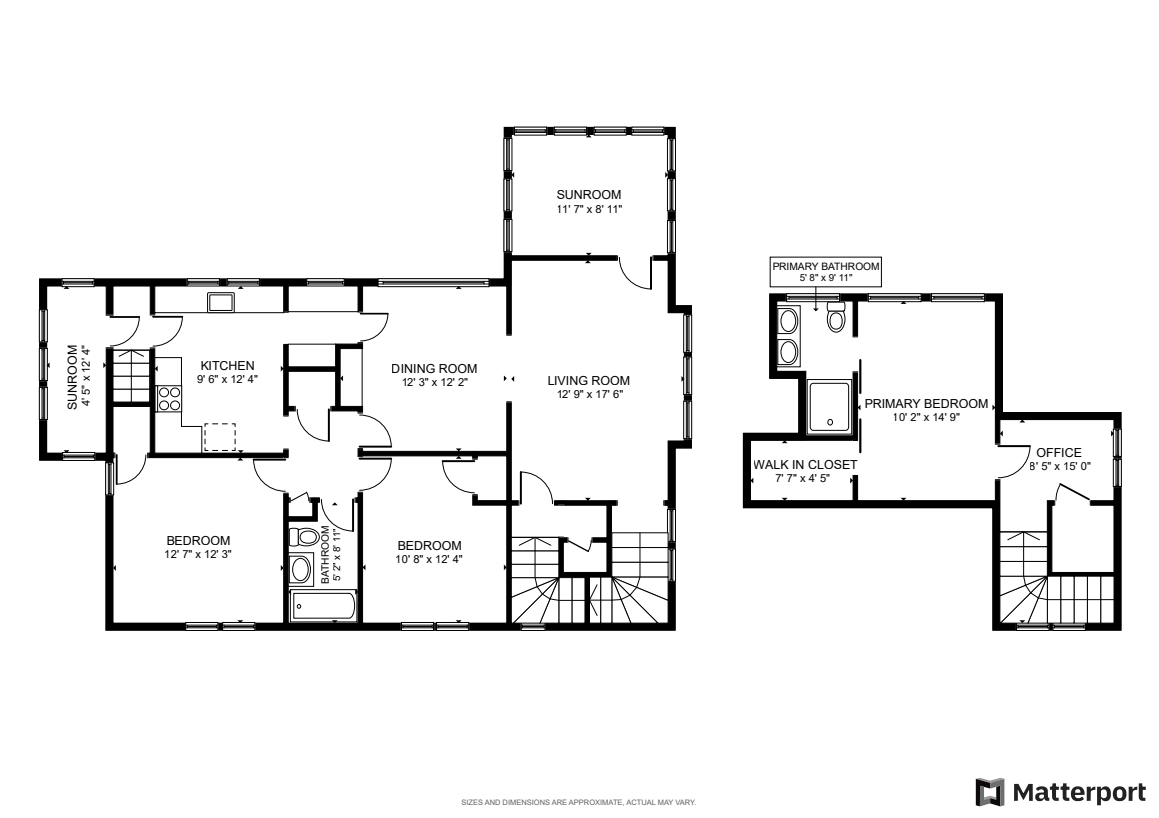
<style>
.page{position:relative;width:1159px;height:818px;background:#fff}
.page>*{position:absolute;margin:0;border:0;box-sizing:border-box;transform-origin:0 0}
.t1{font:12.44px "Arial";color:#000}
.t2{font:11.12px "Arial";color:#000}
.t3{font:10.24px "Arial";color:#000}
.t4{font:9.8px "Arial";color:#000}
.t5{font:7.52px "Arial";color:#616161}
</style>
<div class="page">
<svg style="left:38px;top:126px;width:654px;height:505px"></svg>
<div style="left:222px;top:622px;width:33px;height:9px;background:#020202"></div>
<div style="left:185px;top:622px;width:33px;height:9px;background:#020202"></div>
<div style="left:401px;top:622px;width:33px;height:9px;background:#020202"></div>
<div style="left:436px;top:622px;width:33px;height:9px;background:#020202"></div>
<svg style="left:683px;top:401px;width:9px;height:38px"></svg>
<hr style="left:688px;top:401px;width:1px;height:38px;background:#000">
<hr style="left:686px;top:401px;width:1px;height:38px;background:#000">
<svg style="left:684px;top:437px;width:7px;height:2px"></svg>
<hr style="left:687px;top:403px;width:1px;height:34px;background:#000">
<svg style="left:683px;top:315px;width:9px;height:38px"></svg>
<hr style="left:688px;top:315px;width:1px;height:38px;background:#000">
<hr style="left:686px;top:315px;width:1px;height:38px;background:#000">
<svg style="left:684px;top:314px;width:7px;height:3px"></svg>
<hr style="left:687px;top:317px;width:1px;height:34px;background:#000">
<svg style="left:683px;top:357px;width:9px;height:38px"></svg>
<hr style="left:688px;top:357px;width:1px;height:38px;background:#000">
<hr style="left:686px;top:357px;width:1px;height:38px;background:#000">
<svg style="left:684px;top:350px;width:7px;height:10px"></svg>
<svg style="left:684px;top:393px;width:7px;height:11px"></svg>
<hr style="left:687px;top:359px;width:1px;height:34px;background:#000">
<svg style="left:554px;top:127px;width:32px;height:8px"></svg>
<hr style="left:554px;top:130px;width:32px;height:1px;background:#000">
<hr style="left:554px;top:132px;width:32px;height:1px;background:#000">
<svg style="left:553px;top:128px;width:3px;height:6px"></svg>
<hr style="left:555px;top:131px;width:30px;height:1px;background:#000">
<svg style="left:514px;top:127px;width:33px;height:1px"></svg>
<svg style="left:594px;top:127px;width:32px;height:1px"></svg>
<svg style="left:631px;top:127px;width:33px;height:1px"></svg>
<svg style="left:504px;top:179px;width:8px;height:32px"></svg>
<hr style="left:506px;top:179px;width:1px;height:32px;background:#000">
<hr style="left:509px;top:179px;width:1px;height:32px;background:#000">
<svg style="left:504px;top:209px;width:7px;height:3px"></svg>
<hr style="left:508px;top:180px;width:1px;height:30px;background:#000">
<div style="left:668px;top:138px;width:7px;height:33px;background:#111"></div>
<svg style="left:674px;top:139px;width:1px;height:32px"></svg>
<div style="left:668px;top:178px;width:7px;height:33px;background:#0d0d0d"></div>
<svg style="left:674px;top:179px;width:1px;height:32px"></svg>
<svg style="left:674px;top:220px;width:1px;height:33px"></svg>
<div style="left:62px;top:279px;width:32px;height:8px;background:#2d2d2d;border:1px solid #000"></div>
<hr style="left:62px;top:281px;width:32px;height:1px;background:#000">
<hr style="left:62px;top:284px;width:32px;height:1px;background:#000">
<svg style="left:93px;top:279px;width:2px;height:7px"></svg>
<hr style="left:63px;top:283px;width:30px;height:1px;background:#000">
<svg style="left:39px;top:310px;width:1px;height:32px"></svg>
<svg style="left:39px;top:348px;width:1px;height:33px"></svg>
<svg style="left:39px;top:387px;width:1px;height:33px"></svg>
<svg style="left:40px;top:387px;width:7px;height:33px"></svg>
<div style="left:62px;top:452px;width:33px;height:9px;background:#050505"></div>
<svg style="left:674px;top:509px;width:1px;height:33px"></svg>
<svg style="left:674px;top:549px;width:1px;height:32px"></svg>
<div style="left:521px;top:622px;width:24px;height:9px;background:#020202"></div>
<svg style="left:681px;top:376px;width:3px;height:6px"></svg>
<svg style="left:504px;top:128px;width:43px;height:53px"></svg>
<svg style="left:585px;top:128px;width:89px;height:84px"></svg>
<svg style="left:103px;top:219px;width:571px;height:411px"></svg>
<svg style="left:40px;top:309px;width:10px;height:72px"></svg>
<svg style="left:61px;top:279px;width:8px;height:10px"></svg>
<svg style="left:62px;top:450px;width:33px;height:10px"></svg>
<svg style="left:742px;top:293px;width:380px;height:338px"></svg>
<hr style="left:859px;top:360px;width:2px;height:33px;background:#000">
<svg style="left:868px;top:293px;width:53px;height:9px"></svg>
<hr style="left:868px;top:296px;width:53px;height:1px;background:#000">
<hr style="left:868px;top:299px;width:53px;height:1px;background:#000">
<svg style="left:867px;top:294px;width:4px;height:7px"></svg>
<svg style="left:918px;top:294px;width:3px;height:7px"></svg>
<hr style="left:870px;top:297px;width:48px;height:1px;background:#000">
<svg style="left:931px;top:293px;width:53px;height:9px"></svg>
<hr style="left:931px;top:296px;width:53px;height:1px;background:#000">
<hr style="left:931px;top:299px;width:53px;height:1px;background:#000">
<svg style="left:930px;top:294px;width:4px;height:7px"></svg>
<svg style="left:981px;top:294px;width:4px;height:7px"></svg>
<hr style="left:933px;top:297px;width:48px;height:1px;background:#000">
<hr style="left:853px;top:440px;width:4px;height:36px;background:#fff">
<hr style="left:859px;top:419px;width:2px;height:33px;background:#000">
<svg style="left:1120px;top:429px;width:1px;height:28px"></svg>
<svg style="left:1120px;top:459px;width:1px;height:28px"></svg>
<div style="left:1016px;top:622px;width:33px;height:9px;background:#000"></div>
<div style="left:1052px;top:622px;width:33px;height:9px;background:#000"></div>
<svg style="left:992px;top:405px;width:3px;height:5px"></svg>
<svg style="left:900px;top:301px;width:6px;height:3px"></svg>
<svg style="left:900px;top:498px;width:6px;height:3px"></svg>
<svg style="left:995px;top:420px;width:125px;height:210px"></svg>
<svg style="left:750px;top:478px;width:3px;height:5px"></svg>
<svg style="left:850px;top:475px;width:7px;height:8px"></svg>
<svg style="left:776px;top:287px;width:84px;height:156px"></svg>
<svg style="left:781px;top:498px;width:6px;height:3px"></svg>
<svg style="left:1014px;top:783px;width:131px;height:22px"></svg>
<svg style="left:975px;top:778px;width:29px;height:28px"></svg>
<p class="t1" style="left:64px;top:410px;width:67px;rotate:-90deg">SUNROOM</p>
<p class="t2" style="left:78px;top:406px;width:62px;rotate:-90deg">4' 5" x 12' 4"</p>
<p class="t1" style="left:556px;top:186px;width:67px">SUNROOM</p>
<p class="t2" style="left:557px;top:201px;width:67px">11' 7" x 8' 11"</p>
<p class="t1" style="left:200px;top:357px;width:56px">KITCHEN</p>
<p class="t1" style="left:392px;top:360px;width:87px">DINING ROOM</p>
<p class="t2" style="left:197px;top:372px;width:62px">9' 6" x 12' 4"</p>
<p class="t2" style="left:401px;top:375px;width:69px">12' 3" x 12' 2"</p>
<p class="t1" style="left:547px;top:372px;width:85px">LIVING ROOM</p>
<p class="t2" style="left:556px;top:386px;width:69px">12' 9" x 17' 6"</p>
<p class="t1" style="left:166px;top:532px;width:66px">BEDROOM</p>
<p class="t3" style="left:318px;top:584px;width:60px;rotate:-90deg">BATHROOM</p>
<p class="t4" style="left:330px;top:581px;width:54px;rotate:-90deg">5' 2" x 8' 11"</p>
<p class="t2" style="left:165px;top:546px;width:69px">12' 7" x 12' 3"</p>
<p class="t1" style="left:397px;top:537px;width:66px">BEDROOM</p>
<p class="t2" style="left:396px;top:552px;width:69px">10' 8" x 12' 4"</p>
<p class="t3" style="left:772px;top:259px;width:109px">PRIMARY BATHROOM</p>
<p class="t4" style="left:799px;top:271px;width:54px">5' 8" x 9' 11"</p>
<p class="t1" style="left:864px;top:395px;width:126px">PRIMARY BEDROOM</p>
<p class="t1" style="left:754px;top:456px;width:105px">WALK IN CLOSET</p>
<p class="t2" style="left:775px;top:470px;width:56px">7' 7" x 4' 5"</p>
<p class="t2" style="left:892px;top:409px;width:69px">10' 2" x 14' 9"</p>
<p class="t1" style="left:1036px;top:444px;width:47px">OFFICE</p>
<p class="t2" style="left:1029px;top:459px;width:62px">8' 5" x 15' 0"</p>
<p class="t5" style="left:461px;top:797px;width:236px">SIZES AND DIMENSIONS ARE APPROXIMATE, ACTUAL MAY VARY.</p>
</div>
